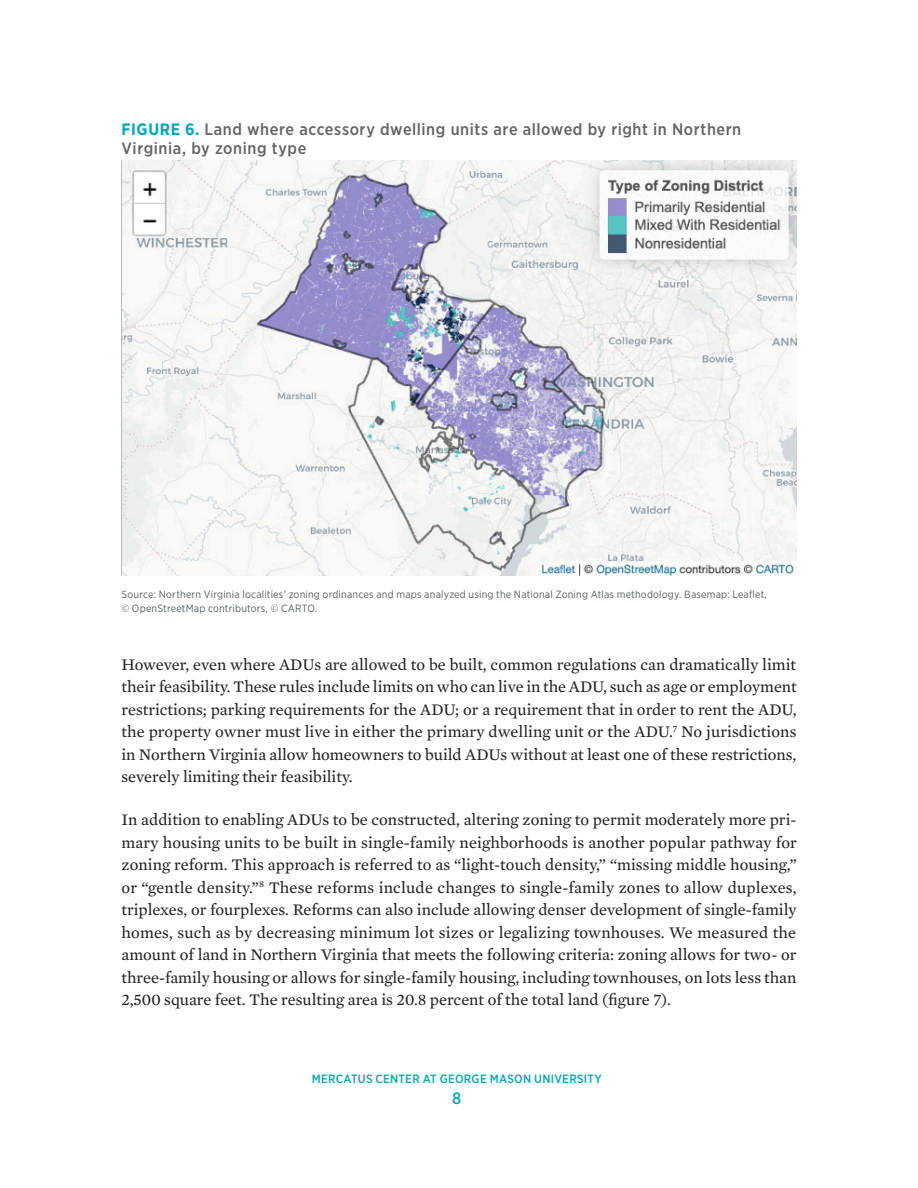
<style>
.page{position:relative;width:918px;height:1188px;background:#fff}
.page>*{position:absolute;margin:0;border:0;box-sizing:border-box;transform-origin:0 0}
.body{font:16.5px/22.5px "Mercury Text G2";color:#231f20;text-align:justify}
.figure_title{font:500 16.5px/19.5px "Gotham Narrow";letter-spacing:.035em;color:#636366}
.t1{font:500 16.5px "Gotham Narrow";color:#00a8b8}
.t2{font:500 12px "Gotham Narrow";letter-spacing:.02em;color:#00a8b8}
.table_figure_notes{font:10.5px/13.5px "Gotham Narrow";letter-spacing:.02em;color:#555f65}
.s1{font-weight:700;color:#00a8b8}
</style>
<div class="page">
<img style="left:122px;top:160px;width:674px;height:416px">
<p class="figure_title" style="left:122px;top:119px;width:621px"><span class="s1">FIGURE 6.</span> Land where accessory dwelling units are allowed by right in Northern<br>Virginia, by zoning type</p>
<p class="table_figure_notes" style="left:122px;top:587px;width:647px">Source: Northern Virginia localities’ zoning ordinances and maps analyzed using the National Zoning Atlas methodology. Basemap: Leaflet, © OpenStreetMap contributors, © CARTO.</p>
<p class="body" style="left:122px;top:652px;width:677px">However, even where ADUs are allowed to be built, common regulations can dramatically limit their feasibility. These rules include limits on who can live in the ADU, such as age or employment restrictions; parking requirements for the ADU; or a requirement that in order to rent the ADU, the property owner must live in either the primary dwelling unit or the ADU.<sup>7</sup> No jurisdictions in Northern Virginia allow homeowners to build ADUs without at least one of these restrictions, severely limiting their feasibility.</p>
<p class="body" style="left:122px;top:807px;width:677px">In addition to enabling ADUs to be constructed, altering zoning to permit moderately more pri&shy;mary housing units to be built in single-family neighborhoods is another popular pathway for zoning reform. This approach is referred to as “light-touch density,” “missing middle housing,” or “gentle density.”<sup>8</sup> These reforms include changes to single-family zones to allow duplexes, triplexes, or fourplexes. Reforms can also include allowing denser development of single-family homes, such as by decreasing minimum lot sizes or legalizing townhouses. We measured the amount of land in Northern Virginia that meets the following criteria: zoning allows for two- or three-family housing or allows for single-family housing, including townhouses, on lots less than 2,500 square feet. The resulting area is 20.8 percent of the total land (figure 7).</p>
<p class="t2" style="left:312px;top:1071px;width:291px">MERCATUS CENTER AT GEORGE MASON UNIVERSITY</p>
<p class="t1" style="left:452px;top:1088px;width:11px">8</p>
</div>
